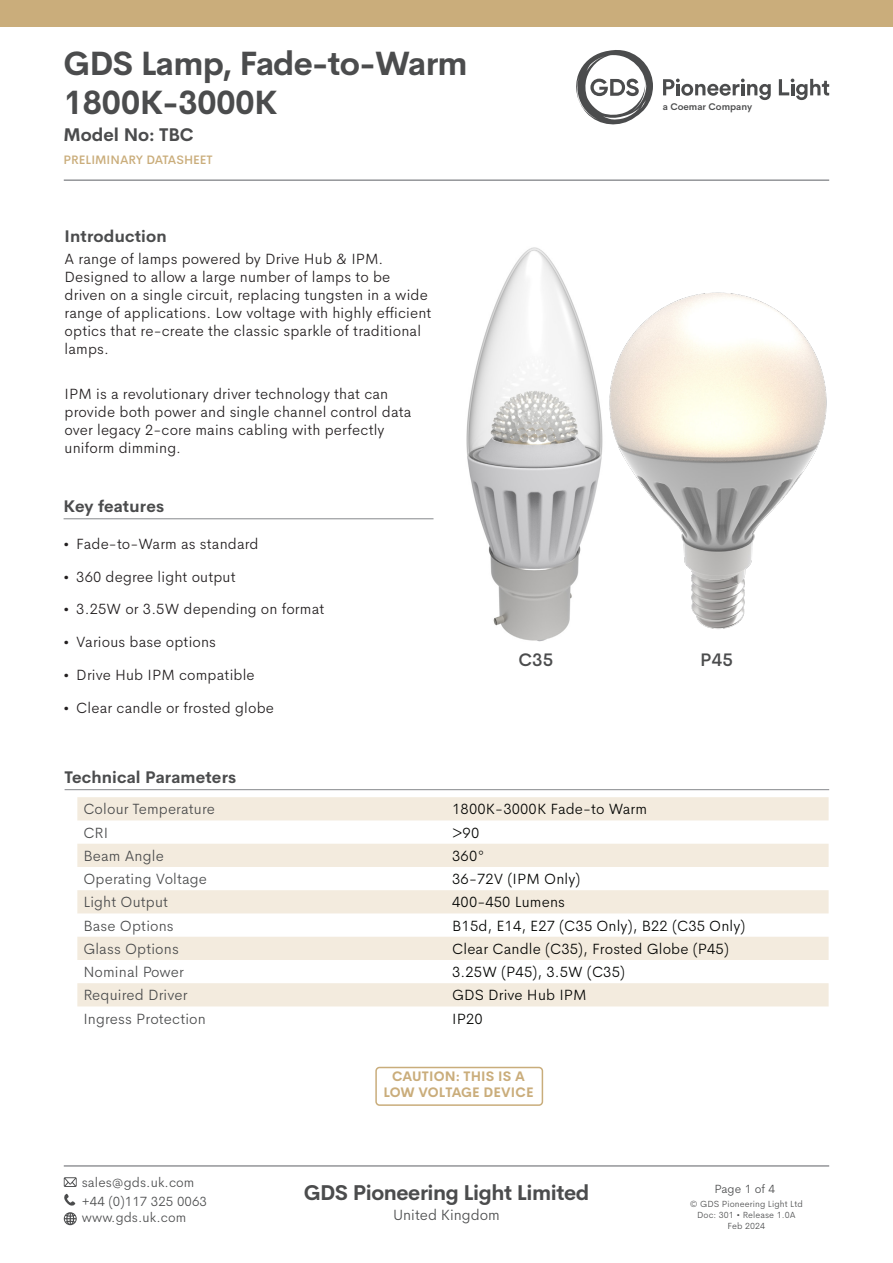
<style>
.page{position:relative;width:893px;height:1263px;background:#fff}
.page>*{position:absolute;margin:0;border:0;box-sizing:border-box;transform-origin:0 0}
.t1{font:700 33px/39px "Cerebri Sans";letter-spacing:-.02em;color:#4b4c4d}
.t2{font:700 21px "Cerebri Sans";letter-spacing:-.02em;color:#4b4c4d}
.t3{font:700 18px "Cerebri Sans";color:#4b4c4d}
.Head_1{font:500 18px "Cerebri Sans";letter-spacing:.01em;color:#4b4c4d}
.Head_2_with_rule_below{font:700 16.5px "Cerebri Sans";letter-spacing:.01em;color:#4b4c4d}
.Head_2{font:700 16.5px "Cerebri Sans";letter-spacing:.01em;color:#4b4c4d}
.Main_body{font:300 15px/18px "Cerebri Sans";letter-spacing:.01em;color:#231f20}
.Head_1-2{font:300 15px "Cerebri Sans";letter-spacing:.01em;color:#040503}
.Head_1-3{font:300 15px "Cerebri Sans";letter-spacing:.01em;color:#4b4c4d}
.t4{font:300 13.5px/18.6px "Cerebri Sans";letter-spacing:.005em;color:#4b4c4d}
.Main_body-2{font:700 13.5px/16.2px "Cerebri Sans";letter-spacing:.01em;color:#caad7b;text-align:center}
.t5{font:500 12.15px "Cerebri Sans";color:#caad7b}
.t6{font:300 12px "Cerebri Sans";letter-spacing:.005em;color:#4b4c4d}
.t7{font:600 9.6px "Cerebri Sans";color:#4b4c4d}
.t8{font:300 9px/10.8px "Cerebri Sans";letter-spacing:.01em;color:#4b4c4d;text-align:center}
.s1{font-family:"Work Sans";font-weight:500;font-size:13.5px}
</style>
<div class="page">
<hr style="left:64px;top:179px;width:765px;height:2px;background:#939598">
<div style="left:0;top:0;width:893px;height:27px;background:#caad7b"></div>
<hr style="left:64px;top:1165px;width:765px;height:2px;background:#939598">
<svg style="left:64px;top:1177px;width:13px;height:10px"></svg>
<svg style="left:64px;top:1194px;width:11px;height:11px"></svg>
<svg style="left:64px;top:1212px;width:13px;height:13px"></svg>
<svg style="left:663px;top:79px;width:108px;height:21px"></svg>
<svg style="left:779px;top:79px;width:50px;height:21px"></svg>
<svg style="left:576px;top:50px;width:77px;height:75px"></svg>
<hr style="left:65px;top:789px;width:764px;height:1px;background:#939598">
<svg style="left:77px;top:797px;width:752px;height:209px;fill:#f3ebde"></svg>
<hr style="left:64px;top:518px;width:369px;height:1px;background:#939598">
<div style="left:375px;top:1067px;width:168px;height:39px;border:2px solid #c9ad7b;border-radius:4px"></div>
<img style="left:466px;top:247px;width:118px;height:395px">
<img style="left:584px;top:292px;width:243px;height:337px">
<h1 class="t1" style="left:64px;top:41px;width:405px">GDS Lamp, Fade-to-Warm<br>1800K-3000K</h1>
<p class="t3" style="left:64px;top:120px;width:132px">Model No: TBC</p>
<p class="t5" style="left:64px;top:150px;width:151px">PRELIMINARY DATASHEET</p>
<p class="Head_2" style="left:65px;top:223px;width:104px">Introduction</p>
<p class="Main_body" style="left:65px;top:249px;width:368px">A range of lamps powered by Drive Hub &amp; IPM.<br>Designed to allow a large number of lamps to be driven on a single circuit, replacing tungsten in a wide range of applications. Low voltage with highly efficient optics that re-create the classic sparkle of traditional lamps.</p>
<p class="Main_body" style="left:65px;top:383px;width:348px">IPM is a revolutionary driver technology that can provide both power and single channel control data over legacy 2-core mains cabling with perfectly uniform dimming.</p>
<p class="Head_2_with_rule_below" style="left:64px;top:493px;width:102px">Key features</p>
<p class="Main_body" style="left:64px;top:533px;width:197px"><span class="s1">•</span> Fade-to-Warm as standard</p>
<p class="Main_body" style="left:64px;top:566px;width:174px"><span class="s1">•</span> 360 degree light output</p>
<p class="Main_body" style="left:64px;top:599px;width:262px"><span class="s1">•</span> 3.25W or 3.5W depending on format</p>
<p class="Main_body" style="left:64px;top:632px;width:154px"><span class="s1">•</span> Various base options</p>
<p class="Main_body" style="left:64px;top:664px;width:193px"><span class="s1">•</span> Drive Hub IPM compatible</p>
<p class="Main_body" style="left:64px;top:697px;width:212px"><span class="s1">•</span> Clear candle or frosted globe</p>
<p class="t7" style="left:663px;top:99px;width:91px">a Coemar Company</p>
<p class="Head_1" style="left:518px;top:645px;width:36px">C35</p>
<p class="Head_1" style="left:700px;top:645px;width:34px">P45</p>
<p class="Head_2_with_rule_below" style="left:65px;top:764px;width:173px">Technical Parameters</p>
<p class="Head_1-3" style="left:83px;top:797px;width:133px">Colour Temperature</p>
<p class="Head_1-2" style="left:452px;top:797px;width:196px">1800K-3000K Fade-to Warm</p>
<p class="Head_1-3" style="left:83px;top:821px;width:27px">CRI</p>
<p class="Head_1-2" style="left:452px;top:821px;width:29px">&gt;90</p>
<p class="Head_1-3" style="left:83px;top:844px;width:82px">Beam Angle</p>
<p class="Head_1-2" style="left:452px;top:844px;width:34px">360°</p>
<p class="Head_1-3" style="left:83px;top:867px;width:125px">Operating Voltage</p>
<p class="Head_1-2" style="left:452px;top:867px;width:130px">36-72V (IPM Only)</p>
<p class="Head_1-3" style="left:83px;top:890px;width:86px">Light Output</p>
<p class="Head_1-2" style="left:452px;top:890px;width:114px">400-450 Lumens</p>
<p class="Head_1-3" style="left:83px;top:914px;width:92px">Base Options</p>
<p class="Head_1-2" style="left:452px;top:914px;width:295px">B15d, E14, E27 (C35 Only), B22 (C35 Only)</p>
<p class="Head_1-3" style="left:83px;top:937px;width:97px">Glass Options</p>
<p class="Head_1-2" style="left:452px;top:937px;width:278px">Clear Candle (C35), Frosted Globe (P45)</p>
<p class="Head_1-3" style="left:83px;top:960px;width:102px">Nominal Power</p>
<p class="Head_1-2" style="left:452px;top:960px;width:174px">3.25W (P45), 3.5W (C35)</p>
<p class="Head_1-3" style="left:83px;top:983px;width:106px">Required Driver</p>
<p class="Head_1-2" style="left:452px;top:983px;width:136px">GDS Drive Hub IPM</p>
<p class="Head_1-3" style="left:83px;top:1007px;width:124px">Ingress Protection</p>
<p class="Head_1-2" style="left:452px;top:1007px;width:32px">IP20</p>
<p class="t4" style="left:82px;top:1172px;width:127px">sales@gds.uk.com +44 (0)117 325 0063</p>
<p class="t4" style="left:82px;top:1207px;width:106px">www.gds.uk.com</p>
<p class="Main_body-2" style="left:383px;top:1067px;width:152px">CAUTION: THIS IS A<br>LOW VOLTAGE DEVICE</p>
<h2 class="t2" style="left:304px;top:1175px;width:287px">GDS Pioneering Light Limited</h2>
<p class="Head_1-3" style="left:393px;top:1203px;width:108px">United Kingdom</p>
<p class="t6" style="left:715px;top:1179px;width:62px">Page 1 of 4</p>
<p class="t8" style="left:690px;top:1198px;width:114px">© GDS Pioneering Light Ltd<br>Doc: 301 • Release 1.0A<br>Feb 2024</p>
</div>
